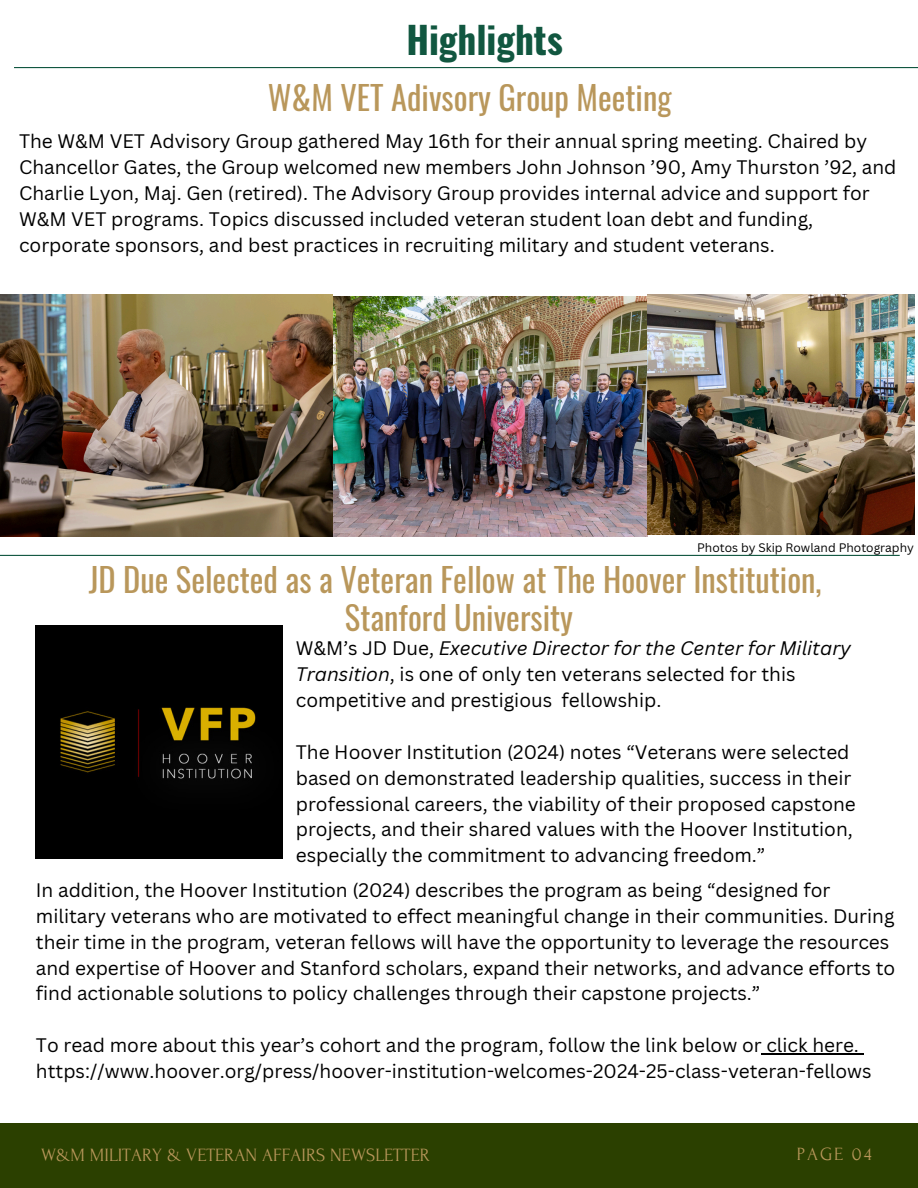
<style>
.page{position:relative;width:918px;height:1188px;background:#fff}
.page>*{position:absolute;margin:0;border:0;box-sizing:border-box;transform-origin:0 0}
.t1{font:700 37.2px "Oswald";color:#115740}
.t2{font:32.7px/38.2px "Oswald";color:#b9975b;text-align:center}
.t3{font:19.05px/25.8px "Canva Sans";color:#000}
.t4{font:18.75px "Forum";color:#b9975b}
.t5{font:12px "Canva Sans";color:#000}
.s1{font-style:italic}
</style>
<div class="page">
<hr style="left:14px;top:67px;width:904px;height:1px;background:#115740">
<div style="left:0;top:1123px;width:918px;height:65px;background:#2b4000"></div>
<hr style="left:0;top:555px;width:900px;height:1px;background:#115740">
<img style="left:0;top:295px;width:333px;height:242px">
<img style="left:333px;top:297px;width:314px;height:239px">
<img style="left:648px;top:295px;width:266px;height:239px">
<img style="left:36px;top:626px;width:246px;height:233px">
<hr style="left:762px;top:1053px;width:97px;height:1px;background:#000">
<h2 class="t1" style="left:407px;top:10px;width:158px">Highlights</h2>
<p class="t2" style="left:268px;top:77px;width:405px">W&amp;M VET Adivsory Group Meeting</p>
<h1 class="t3" style="left:19px;top:128px;width:879px">The W&amp;M VET Advisory Group gathered May 16th for their annual spring meeting. Chaired by Chancellor Gates, the Group welcomed new members John Johnson ’90, Amy Thurston ’92, and Charlie Lyon, Maj. Gen (retired). The Advisory Group provides internal advice and support for W&amp;M VET programs. Topics discussed included veteran student loan debt and funding, corporate sponsors, and best practices in recruiting military and student veterans.</h1>
<h4 class="t5" style="left:697px;top:539px;width:218px">Photos by Skip Rowland Photography</h4>
<h4 class="t2" style="left:89px;top:559px;width:734px">JD Due Selected as a Veteran Fellow at The Hoover Institution,<br>Stanford University</h4>
<h4 class="t3" style="left:296px;top:635px;width:557px">W&amp;M’s JD Due, <span class="s1">Executive Director for the Center for Military<br>Transition</span>, is one of only ten veterans selected for this competitive and prestigious fellowship.</h4>
<h4 class="t3" style="left:296px;top:739px;width:562px">The Hoover Institution (2024) notes “Veterans were selected based on demonstrated leadership qualities, success in their professional careers, the viability of their proposed capstone projects, and their shared values with the Hoover Institution, especially the commitment to advancing freedom.”</h4>
<h3 class="t3" style="left:36px;top:877px;width:861px">In addition, the Hoover Institution (2024) describes the program as being “designed for military veterans who are motivated to effect meaningful change in their communities. During their time in the program, veteran fellows will have the opportunity to leverage the resources and expertise of Hoover and Stanford scholars, expand their networks, and advance efforts to find actionable solutions to policy challenges through their capstone projects.”</h3>
<h3 class="t3" style="left:36px;top:1032px;width:837px">To read more about this year’s cohort and the program, follow the link below or click here. https://www.hoover.org/press/hoover-institution-welcomes-2024-25-class-veteran-fellows</h3>
<p class="t4" style="left:41px;top:1145px;width:390px">W&amp;M MILITARY &amp; VETERAN AFFAIRS NEWSLETTER</p>
<p class="t4" style="left:797px;top:1144px;width:76px">PAGE 04</p>
</div>
